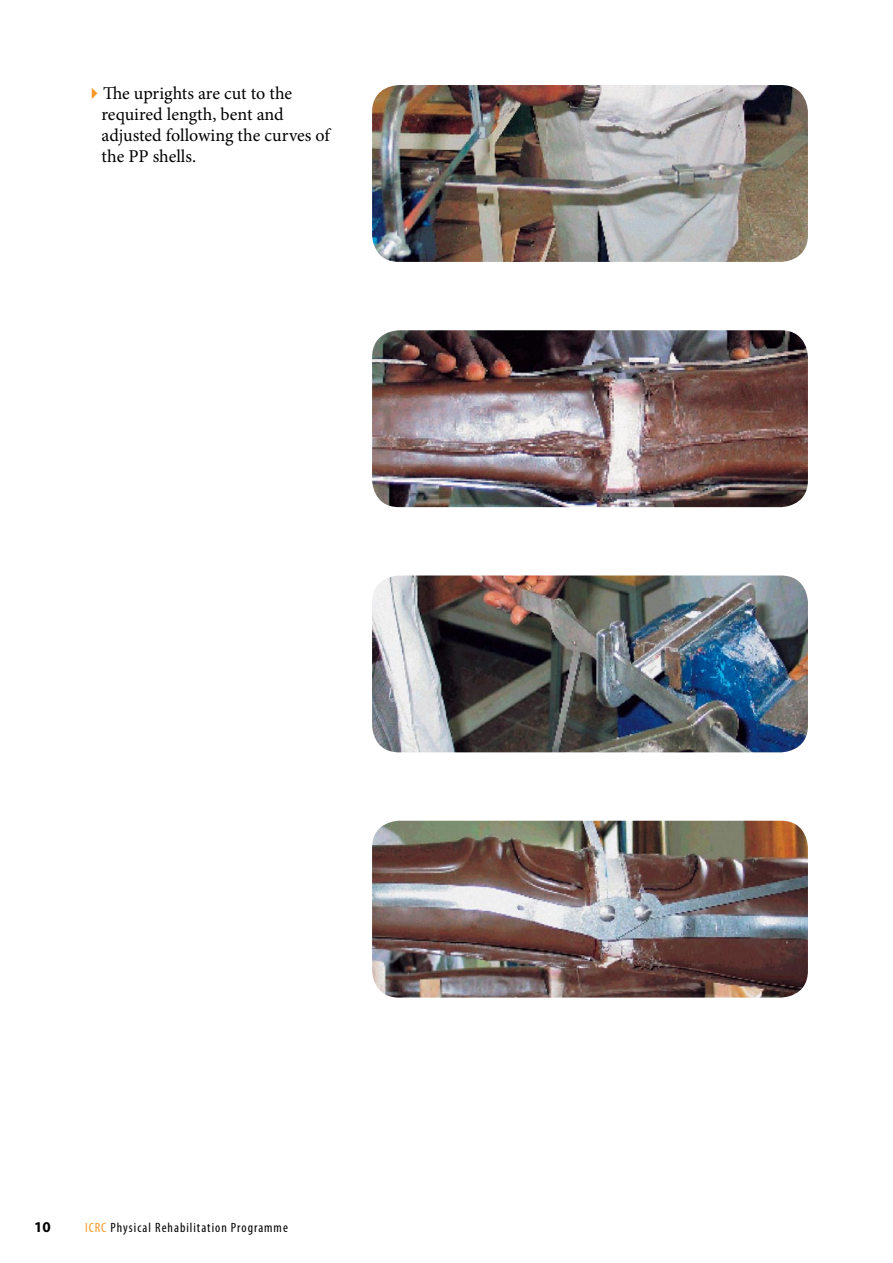
<style>
.page{position:relative;width:893px;height:1263px;background:#fff}
.page>*{position:absolute;margin:0;border:0;box-sizing:border-box;transform-origin:0 0}
.t1{font:18px/21px "Minion Pro";letter-spacing:-.005em;color:#000}
.t2{font:700 15px "Myriad Pro";color:#000}
.t3{font:condensed 13.5px "Myriad Pro";letter-spacing:.075em;color:#000}
.s1{color:#f89828}
</style>
<div class="page">
<img style="left:372px;top:85px;width:436px;height:177px;border-radius:27px">
<img style="left:372px;top:330px;width:436px;height:177px;border-radius:27px">
<img style="left:372px;top:575px;width:436px;height:177px;border-radius:27px">
<img style="left:372px;top:821px;width:436px;height:176px;border-radius:27px">
<p class="t1" style="left:102px;top:83px;width:230px;text-indent:-17px"><span class="s1">✔</span>The uprights are cut to the required length, bent and adjusted following the curves of the PP shells.</p>
<p class="t2" style="left:34px;top:1217px;width:18px">1 0</p>
<p class="t3" style="left:85px;top:1219px;width:204px"><span class="s1">ICRC</span> Physical Rehabilitation Programme</p>
</div>
